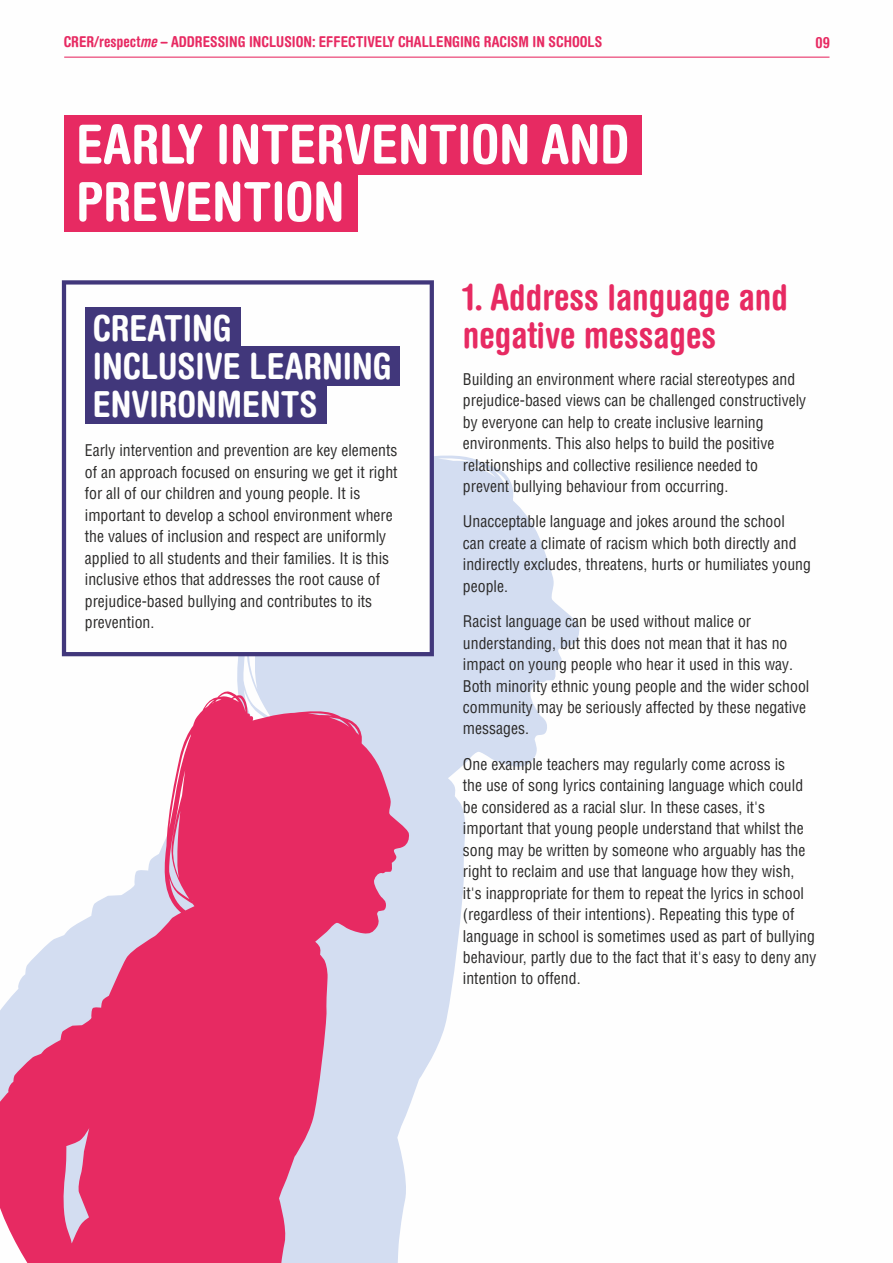
<style>
.page{position:relative;width:893px;height:1263px;background:#fff}
.page>*{position:absolute;margin:0;border:0;box-sizing:border-box;transform-origin:0 0}
.t1{font:700 condensed 54px/57.4px "Helvetica Rounded LT Pro";color:#fefefe}
.t2{font:700 condensed 36px/38.2px "Helvetica Rounded LT Pro";color:#fefefe}
.t3{font:700 condensed 36px/38.2px "Helvetica Rounded LT Pro";color:#e72a62}
.t4{font:condensed 15.75px/21.5px "Helvetica LT Pro";color:#2b2a29}
.t5{font:700 condensed 15px "Helvetica Rounded LT Pro";color:#e72a62}
.s1{font-style:italic}
</style>
<div class="page">
<svg style="left:61px;top:426px;width:519px;height:678px"></svg>
<svg style="left:62px;top:280px;width:372px;height:376px"></svg>
<div style="left:64px;top:172px;width:293px;height:60px;background:#e72a62"></div>
<div style="left:64px;top:115px;width:577px;height:60px;background:#e72a62"></div>
<div style="left:85px;top:384px;width:241px;height:40px;background:#41377b"></div>
<div style="left:85px;top:346px;width:315px;height:40px;background:#41377b"></div>
<div style="left:85px;top:307px;width:155px;height:40px;background:#41377b"></div>
<hr style="left:64px;top:57px;width:765px;height:1px;background:#e72a62">
<svg style="left:0;top:690px;width:410px;height:573px;fill:#e72a62"></svg>
<p class="t5" style="left:64px;top:36px;width:540px">CRER/respect<span class="s1">me</span> – ADDRESSING INCLUSION: EFFECTIVELY CHALLENGING RACISM IN SCHOOLS</p>
<p class="t5" style="left:815px;top:37px;width:16px">09</p>
<h1 class="t1" style="left:76px;top:122px;width:554px">EARLY INTERVENTION AND<br>PREVENTION</h1>
<h2 class="t2" style="left:93px;top:313px;width:300px">CREATING<br>INCLUSIVE LEARNING<br>ENVIRONMENTS</h2>
<p class="t4" style="left:85px;top:442px;width:314px">Early intervention and prevention are key elements of an approach focused on ensuring we get it right for all of our children and young people. It is important to develop a school environment where the values of inclusion and respect are uniformly applied to all students and their families. It is this inclusive ethos that addresses the root cause of prejudice-based bullying and contributes to its prevention.</p>
<h2 class="t3" style="left:463px;top:282px;width:327px">1. Address language and negative messages</h2>
<p class="t4" style="left:463px;top:371px;width:345px">Building an environment where racial stereotypes and prejudice-based views can be challenged constructively by everyone can help to create inclusive learning environments. This also helps to build the positive relationships and collective resilience needed to prevent bullying behaviour from occurring.</p>
<p class="t4" style="left:463px;top:513px;width:350px">Unacceptable language and jokes around the school<br>can create a climate of racism which both directly and indirectly excludes, threatens, hurts or humiliates young people.</p>
<p class="t4" style="left:463px;top:613px;width:348px">Racist language can be used without malice or understanding, but this does not mean that it has no impact on young people who hear it used in this way.<br>Both minority ethnic young people and the wider school community may be seriously affected by these negative messages.</p>
<p class="t4" style="left:463px;top:755px;width:355px">One example teachers may regularly come across is<br>the use of song lyrics containing language which could be considered as a racial slur. In these cases, it's important that young people understand that whilst the song may be written by someone who arguably has the right to reclaim and use that language how they wish, it's inappropriate for them to repeat the lyrics in school (regardless of their intentions). Repeating this type of language in school is sometimes used as part of bullying behaviour, partly due to the fact that it's easy to deny any intention to offend.</p>
</div>
